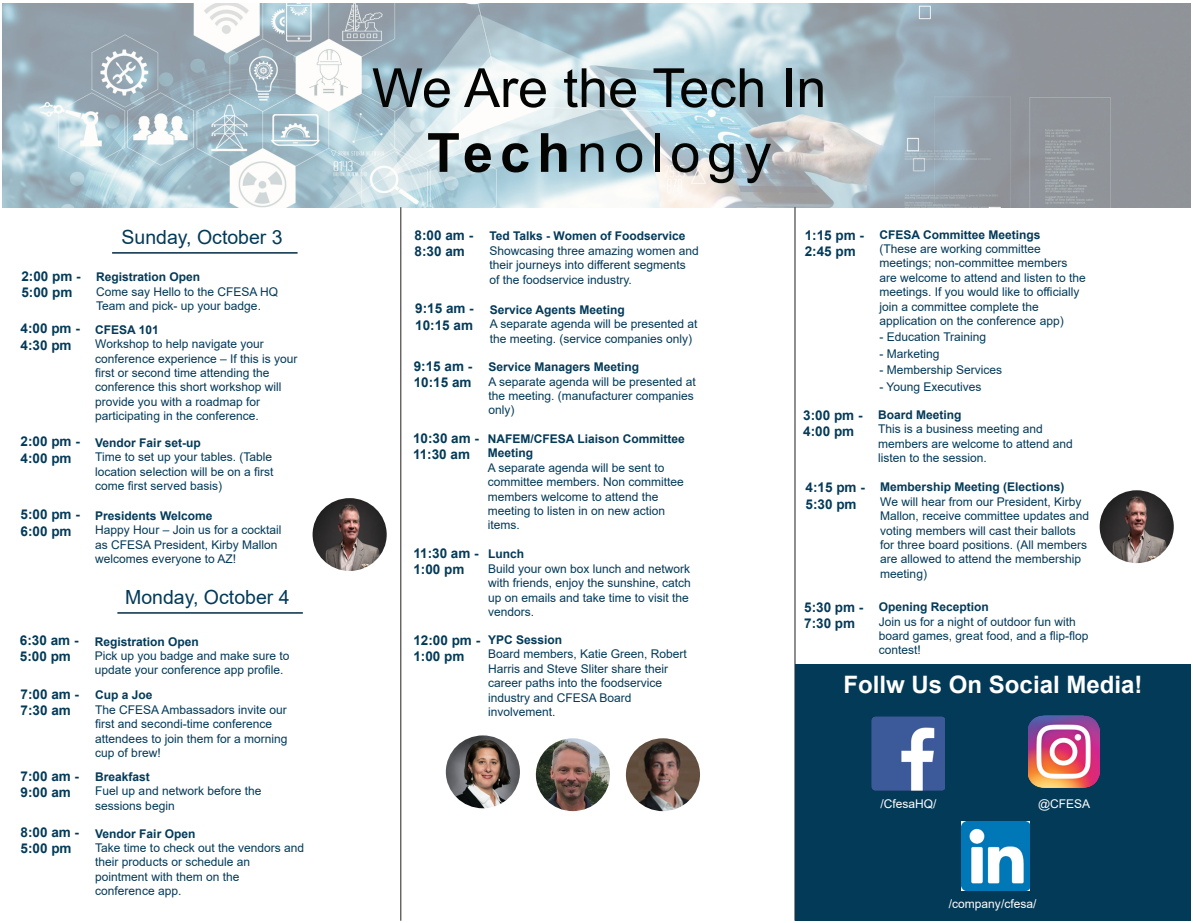
<style>
.page{position:relative;width:1193px;height:923px;background:#fff}
.page>*{position:absolute;margin:0;border:0;box-sizing:border-box;transform-origin:0 0}
.t1{font:54px "Arial";color:#040503}
.t2{font:700 24px "Arial";color:#fff}
.t3{font:19.5px "Arial";color:#033a58}
.t4{font:700 13.5px "Arial";color:#033a58}
.t5{font:12px/14.4px "Arial";color:#033a58}
.t6{font:700 12px/14.4px "Arial";color:#033a58}
.t7{font:12px "Arial";color:#fff}
.s1{font-weight:700}
</style>
<div class="page">
<img style="left:2px;top:4px;width:1188px;height:203px">
<hr style="left:112px;top:252px;width:185px;height:2px;background:#022c46">
<hr style="left:117px;top:612px;width:186px;height:1px;background:#022c46">
<hr style="left:400px;top:207px;width:1px;height:713px;background:#231f20">
<hr style="left:794px;top:207px;width:1px;height:713px;background:#231f20">
<img style="left:312px;top:498px;width:75px;height:73px">
<img style="left:1099px;top:490px;width:74px;height:73px">
<img style="left:446px;top:735px;width:74px;height:73px">
<img style="left:536px;top:738px;width:74px;height:73px">
<img style="left:626px;top:738px;width:74px;height:73px">
<div style="left:794px;top:664px;width:396px;height:256px;background:#033a58"></div>
<img style="left:871px;top:716px;width:73px;height:75px">
<img style="left:1028px;top:715px;width:71px;height:72px">
<img style="left:961px;top:822px;width:68px;height:68px">
<p class="t4" style="left:21px;top:267px;width:61px">2:00 pm -</p>
<p class="t4" style="left:21px;top:283px;width:53px">5:00 pm</p>
<p class="t4" style="left:21px;top:319px;width:61px">4:00 pm -</p>
<p class="t4" style="left:21px;top:335px;width:53px">4:30 pm</p>
<p class="t4" style="left:21px;top:432px;width:61px">2:00 pm -</p>
<p class="t4" style="left:21px;top:448px;width:53px">4:00 pm</p>
<p class="t4" style="left:21px;top:505px;width:61px">5:00 pm -</p>
<p class="t4" style="left:21px;top:521px;width:53px">6:00 pm</p>
<p class="t4" style="left:20px;top:631px;width:60px">6:30 am -</p>
<p class="t4" style="left:20px;top:647px;width:53px">5:00 pm</p>
<p class="t4" style="left:21px;top:684px;width:60px">7:00 am -</p>
<p class="t4" style="left:21px;top:701px;width:52px">7:30 am</p>
<p class="t4" style="left:21px;top:766px;width:60px">7:00 am -</p>
<p class="t4" style="left:21px;top:782px;width:52px">9:00 am</p>
<p class="t4" style="left:21px;top:823px;width:60px">8:00 am -</p>
<p class="t4" style="left:21px;top:839px;width:53px">5:00 pm</p>
<p class="t3" style="left:121px;top:224px;width:163px">Sunday, October 3</p>
<p class="t6" style="left:96px;top:270px;width:106px">Registration Open</p>
<p class="t5" style="left:96px;top:284px;width:184px">Come say Hello to the CFESA HQ<br>Team and pick- up your badge.</p>
<p class="t6" style="left:95px;top:322px;width:65px">CFESA 101</p>
<p class="t5" style="left:95px;top:337px;width:170px">Workshop to help navigate your</p>
<p class="t5" style="left:95px;top:351px;width:204px">conference experience – If this is your first or second time attending the</p>
<p class="t5" style="left:95px;top:380px;width:188px">conference this short workshop will provide you with a roadmap for</p>
<p class="t5" style="left:95px;top:409px;width:165px">participating in the conference.</p>
<p class="t6" style="left:95px;top:435px;width:107px">Vendor Fair set-up</p>
<p class="t5" style="left:95px;top:449px;width:178px">Time to set up your tables. (Table</p>
<p class="t5" style="left:95px;top:464px;width:180px">location selection will be on a first come first served basis)</p>
<p class="t6" style="left:95px;top:508px;width:119px">Presidents Welcome</p>
<p class="t5" style="left:95px;top:522px;width:188px">Happy Hour – Join us for a cocktail as CFESA President, Kirby Mallon welcomes everyone to AZ!</p>
<p class="t3" style="left:125px;top:584px;width:166px">Monday, October 4</p>
<p class="t6" style="left:95px;top:634px;width:106px">Registration Open</p>
<p class="t5" style="left:95px;top:648px;width:196px">Pick up you badge and make sure to update your conference app profile.</p>
<p class="t6" style="left:95px;top:688px;width:59px">Cup a Joe</p>
<p class="t5" style="left:95px;top:702px;width:194px">The CFESA Ambassadors invite our first and secondi-time conference attendees to join them for a morning cup of brew!</p>
<p class="t6" style="left:95px;top:769px;width:56px">Breakfast</p>
<p class="t5" style="left:95px;top:783px;width:168px">Fuel up and network before the</p>
<p class="t5" style="left:95px;top:798px;width:81px">sessions begin</p>
<p class="t6" style="left:95px;top:826px;width:102px">Vendor Fair Open</p>
<p class="t5" style="left:95px;top:840px;width:210px">Take time to check out the vendors and their products or schedule an</p>
<p class="t5" style="left:95px;top:869px;width:146px">pointment with them on the</p>
<p class="t5" style="left:95px;top:883px;width:88px">conference app.</p>
<p class="t1" style="left:372px;top:51px;width:456px">We Are the Tech In</p>
<p class="t1" style="left:427px;top:116px;width:346px"><span class="s1">Tech</span>nology</p>
<p class="t4" style="left:414px;top:226px;width:60px">8:00 am -</p>
<p class="t4" style="left:414px;top:242px;width:52px">8:30 am</p>
<p class="t6" style="left:489px;top:229px;width:198px">Ted Talks - Women of Foodservice</p>
<p class="t5" style="left:489px;top:243px;width:211px">Showcasing three amazing women and their journeys into different segments of the foodservice industry.</p>
<p class="t4" style="left:415px;top:299px;width:60px">9:15 am -</p>
<p class="t4" style="left:415px;top:315px;width:59px">10:15 am</p>
<p class="t6" style="left:490px;top:302px;width:136px">Service Agents Meeting</p>
<p class="t5" style="left:490px;top:316px;width:209px">A separate agenda will be presented at the meeting. (service companies only)</p>
<p class="t4" style="left:414px;top:356px;width:60px">9:15 am -</p>
<p class="t4" style="left:414px;top:373px;width:59px">10:15 am</p>
<p class="t6" style="left:488px;top:360px;width:152px">Service Managers Meeting</p>
<p class="t5" style="left:488px;top:374px;width:209px">A separate agenda will be presented at the meeting. (manufacturer companies only)</p>
<p class="t4" style="left:413px;top:428px;width:68px">10:30 am -</p>
<p class="t4" style="left:413px;top:444px;width:59px">11:30 am</p>
<p class="t6" style="left:488px;top:431px;width:198px">NAFEM/CFESA Liaison Committee<br>Meeting</p>
<p class="t5" style="left:488px;top:460px;width:198px">A separate agenda will be sent to committee members. Non committee members welcome to attend the</p>
<p class="t5" style="left:488px;top:503px;width:179px">meeting to listen in on new action items.</p>
<p class="t4" style="left:413px;top:543px;width:67px">11:30 am -</p>
<p class="t4" style="left:413px;top:560px;width:53px">1:00 pm</p>
<p class="t6" style="left:488px;top:547px;width:37px">Lunch</p>
<p class="t5" style="left:488px;top:561px;width:204px">Build your own box lunch and network with friends, enjoy the sunshine, catch up on emails and take time to visit the vendors.</p>
<p class="t4" style="left:413px;top:630px;width:68px">12:00 pm -</p>
<p class="t4" style="left:413px;top:647px;width:53px">1:00 pm</p>
<p class="t6" style="left:488px;top:632px;width:76px">YPC Session</p>
<p class="t5" style="left:488px;top:647px;width:200px">Board members, Katie Green, Robert<br>Harris and Steve Sliter share their</p>
<p class="t5" style="left:488px;top:675px;width:176px">career paths into the foodservice</p>
<p class="t5" style="left:488px;top:690px;width:145px">industry and CFESA Board</p>
<p class="t5" style="left:488px;top:704px;width:69px">involvement.</p>
<p class="t4" style="left:804px;top:225px;width:61px">1:15 pm -</p>
<p class="t4" style="left:804px;top:241px;width:53px">2:45 pm</p>
<p class="t6" style="left:879px;top:227px;width:162px">CFESA Committee Meetings</p>
<p class="t5" style="left:879px;top:241px;width:163px">(These are working committee</p>
<p class="t5" style="left:879px;top:256px;width:208px">meetings; non-committee members are welcome to attend and listen to the meetings. If you would like to officially join a committee complete the</p>
<p class="t5" style="left:879px;top:313px;width:186px">application on the conference app)</p>
<p class="t5" style="left:879px;top:330px;width:108px">- Education Training</p>
<p class="t5" style="left:879px;top:346px;width:62px">- Marketing</p>
<p class="t5" style="left:879px;top:363px;width:124px">- Membership Services</p>
<p class="t5" style="left:879px;top:379px;width:104px">- Young Executives</p>
<p class="t4" style="left:803px;top:406px;width:61px">3:00 pm -</p>
<p class="t4" style="left:803px;top:422px;width:53px">4:00 pm</p>
<p class="t6" style="left:878px;top:408px;width:85px">Board Meeting</p>
<p class="t5" style="left:878px;top:422px;width:166px">This is a business meeting and</p>
<p class="t5" style="left:878px;top:436px;width:196px">members are welcome to attend and listen to the session.</p>
<p class="t4" style="left:805px;top:478px;width:61px">4:15 pm -</p>
<p class="t4" style="left:805px;top:494px;width:53px">5:30 pm</p>
<p class="t6" style="left:880px;top:480px;width:186px">Membership Meeting (Elections)</p>
<p class="t5" style="left:880px;top:494px;width:210px">We will hear from our President, Kirby Mallon, receive committee updates and voting members will cast their ballots for three board positions. (All members are allowed to attend the membership meeting)</p>
<p class="t4" style="left:804px;top:598px;width:61px">5:30 pm -</p>
<p class="t4" style="left:804px;top:614px;width:53px">7:30 pm</p>
<p class="t6" style="left:879px;top:600px;width:112px">Opening Reception</p>
<p class="t5" style="left:879px;top:614px;width:211px">Join us for a night of outdoor fun with board games, great food, and a flip-flop contest!</p>
<p class="t2" style="left:843px;top:668px;width:300px">Follw Us On Social Media!</p>
<p class="t7" style="left:880px;top:795px;width:58px">/CfesaHQ/</p>
<p class="t7" style="left:1038px;top:795px;width:54px">@CFESA</p>
<p class="t7" style="left:949px;top:895px;width:89px">/company/cfesa/</p>
</div>
